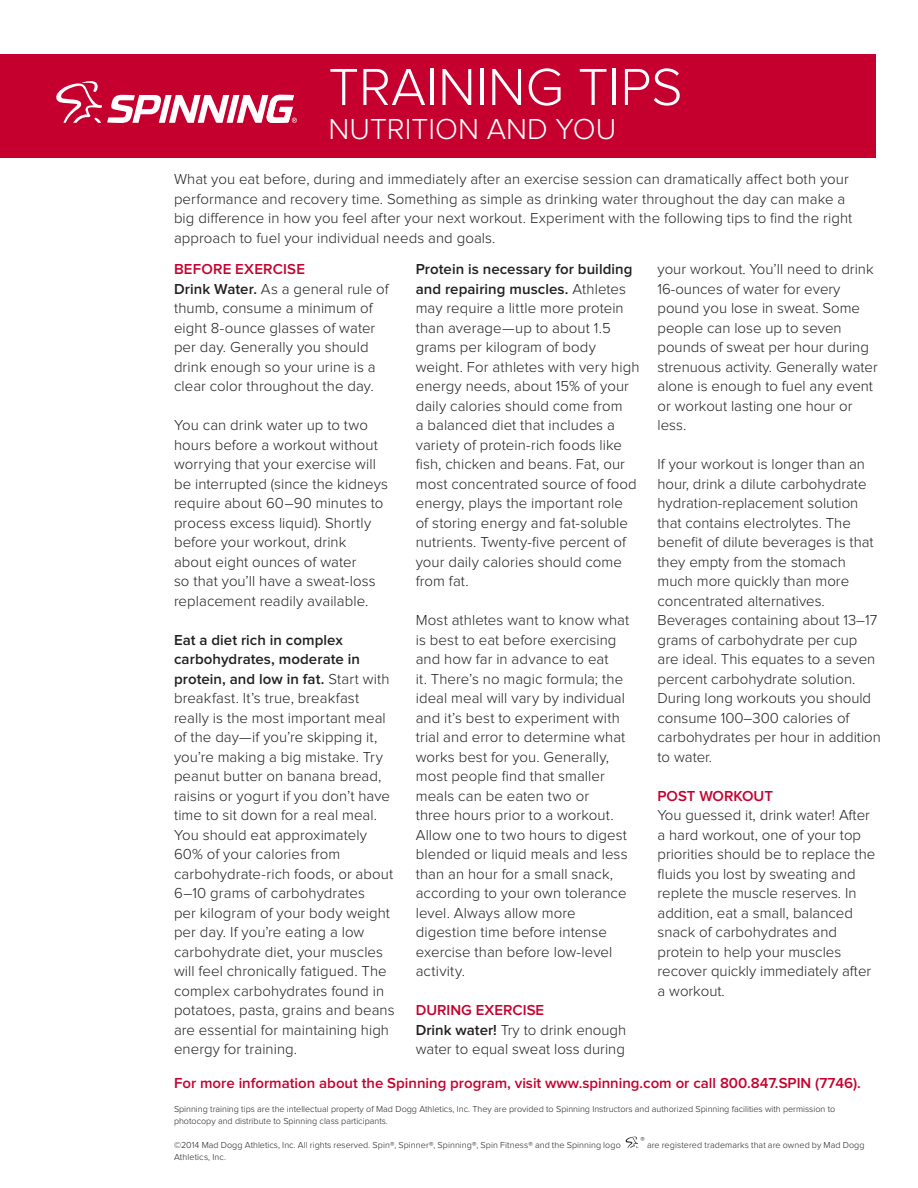
<style>
.page{position:relative;width:918px;height:1188px;background:#fff}
.page>*{position:absolute;margin:0;border:0;box-sizing:border-box;transform-origin:0 0}
.t1{font:300 54px "Proxima Nova";color:#fff}
.t2{font:300 30px "Proxima Nova";color:#fff}
.t3{font:300 15px/19.5px "Proxima Nova";letter-spacing:.005em;color:#231f20}
.Body_Text{font:600 15px "Proxima Nova";color:#c5002e}
.Body_Text-2{font:300 9px/12px "Proxima Nova";color:#231f20}
.s1{font-weight:600}
</style>
<div class="page">
<div style="left:0;top:54px;width:876px;height:104px;background:#c5002e"></div>
<svg style="left:56px;top:81px;width:241px;height:42px"></svg>
<svg style="left:625px;top:1137px;width:14px;height:11px"></svg>
<p class="t1" style="left:328px;top:57px;width:356px">TRAINING TIPS</p>
<p class="t2" style="left:328px;top:113px;width:289px">NUTRITION AND YOU</p>
<p class="t3" style="left:174px;top:170px;width:676px">What you eat before, during and immediately after an exercise session can dramatically affect both your</p>
<p class="t3" style="left:174px;top:189px;width:680px">performance and recovery time. Something as simple as drinking water throughout the day can make a big difference in how you feel after your next workout. Experiment with the following tips to find the right approach to fuel your individual needs and goals.</p>
<p class="Body_Text" style="left:174px;top:261px;width:133px">BEFORE EXERCISE</p>
<p class="t3" style="left:174px;top:279px;width:216px"><span class="s1">Drink Water.</span> As a general rule of thumb, consume a minimum of eight 8-ounce glasses of water per day. Generally you should drink enough so your urine is a clear color throughout the day.</p>
<p class="t3" style="left:174px;top:416px;width:216px">You can drink water up to two hours before a workout without worrying that your exercise will be interrupted (since the kidneys require about 60–90 minutes to process excess liquid). Shortly before your workout, drink<br>about eight ounces of water<br>so that you’ll have a sweat-loss replacement readily available.</p>
<p class="t3" style="left:174px;top:630px;width:222px"><span class="s1">Eat a diet rich in complex carbohydrates, moderate in protein, and low in fat.</span> Start with breakfast. It’s true, breakfast really is the most important meal of the day—if you’re skipping it, you’re making a big mistake. Try peanut butter on banana bread, raisins or yogurt if you don’t have time to sit down for a real meal.<br>You should eat approximately<br>60% of your calories from carbohydrate-rich foods, or about<br>6–10 grams of carbohydrates<br>per kilogram of your body weight per day. If you’re eating a low carbohydrate diet, your muscles will feel chronically fatigued. The complex carbohydrates found in potatoes, pasta, grains and beans are essential for maintaining high energy for training.</p>
<p class="t3" style="left:416px;top:260px;width:225px"><span class="s1">Protein is necessary for building and repairing muscles.</span> Athletes may require a little more protein than average—up to about 1.5 grams per kilogram of body weight. For athletes with very high energy needs, about 15% of your daily calories should come from<br>a balanced diet that includes a variety of protein-rich foods like fish, chicken and beans. Fat, our most concentrated source of food energy, plays the important role<br>of storing energy and fat-soluble nutrients. Twenty-five percent of your daily calories should come from fat.</p>
<p class="t3" style="left:416px;top:611px;width:215px">Most athletes want to know what is best to eat before exercising and how far in advance to eat<br>it. There’s no magic formula; the ideal meal will vary by individual and it’s best to experiment with trial and error to determine what works best for you. Generally, most people find that smaller meals can be eaten two or<br>three hours prior to a workout.<br>Allow one to two hours to digest blended or liquid meals and less than an hour for a small snack, according to your own tolerance level. Always allow more digestion time before intense exercise than before low-level activity.</p>
<p class="Body_Text" style="left:416px;top:1002px;width:130px">DURING EXERCISE</p>
<p class="t3" style="left:416px;top:1020px;width:212px"><span class="s1">Drink water!</span> Try to drink enough water to equal sweat loss during</p>
<p class="t3" style="left:658px;top:260px;width:222px">your workout. You’ll need to drink<br>16-ounces of water for every pound you lose in sweat. Some people can lose up to seven pounds of sweat per hour during strenuous activity. Generally water alone is enough to fuel any event or workout lasting one hour or less.</p>
<p class="t3" style="left:658px;top:455px;width:225px">If your workout is longer than an hour, drink a dilute carbohydrate hydration-replacement solution that contains electrolytes. The benefit of dilute beverages is that they empty from the stomach much more quickly than more concentrated alternatives.<br>Beverages containing about 13–17 grams of carbohydrate per cup are ideal. This equates to a seven percent carbohydrate solution.<br>During long workouts you should consume 100–300 calories of carbohydrates per hour in addition to water.</p>
<p class="Body_Text" style="left:658px;top:787px;width:117px">POST WORKOUT</p>
<p class="t3" style="left:658px;top:806px;width:219px">You guessed it, drink water! After a hard workout, one of your top priorities should be to replace the fluids you lost by sweating and replete the muscle reserves. In addition, eat a small, balanced</p>
<p class="t3" style="left:658px;top:923px;width:215px">snack of carbohydrates and protein to help your muscles recover quickly immediately after a workout.</p>
<p class="Body_Text" style="left:174px;top:1074px;width:688px">For more information about the Spinning program, visit www.spinning.com or call 800.847.SPIN (7746).</p>
<p class="Body_Text-2" style="left:174px;top:1103px;width:663px">Spinning training tips are the intellectual property of Mad Dogg Athletics, Inc. They are provided to Spinning Instructors and authorized Spinning facilities with permission to photocopy and distribute to Spinning class participants.</p>
<p class="Body_Text-2" style="left:174px;top:1139px;width:448px">©2014 Mad Dogg Athletics, Inc. All rights reserved. Spin®, Spinner®, Spinning®, Spin Fitness® and the Spinning logo</p>
<p class="Body_Text-2" style="left:640px;top:1134px;width:6px">®</p>
<p class="Body_Text-2" style="left:647px;top:1139px;width:219px">are registered trademarks that are owned by Mad Dogg</p>
<p class="Body_Text-2" style="left:174px;top:1151px;width:54px">Athletics, Inc.</p>
</div>
